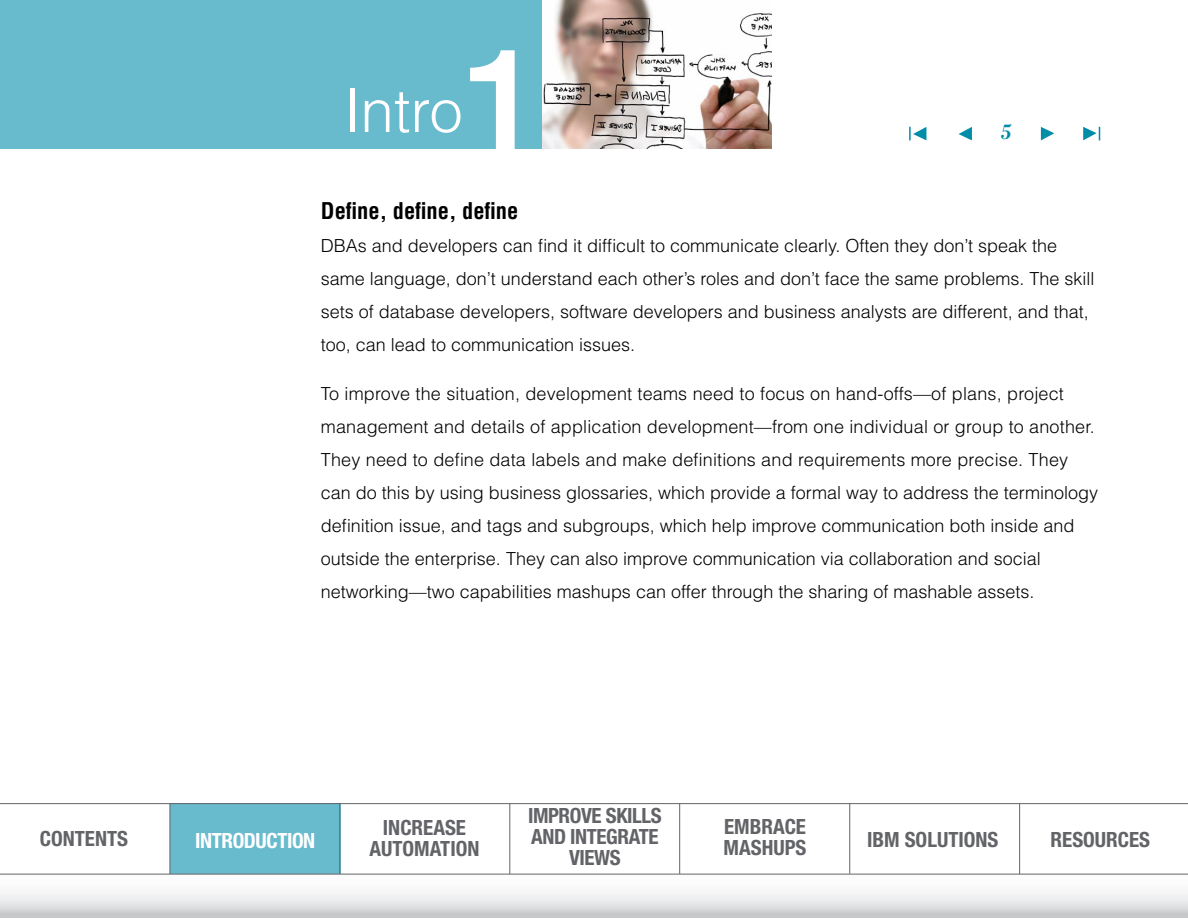
<style>
.page{position:relative;width:1188px;height:918px;background:#fff}
.page>*{position:absolute;margin:0;border:0;box-sizing:border-box;transform-origin:0 0}
.t1{font:500 150px "Helvetica Neue LT Pro";color:#fff}
.t2{font:300 60px "Helvetica";color:#fff}
.t3{font:700 condensed 22.5px "Helvetica";color:#000}
.t4{font:700 condensed 21px/21px "Helvetica Neue LT Pro";color:#636468;text-align:center}
.t5{font:700 condensed 21px/21px "Helvetica Neue LT Pro";letter-spacing:-.02em;color:#636468;text-align:center}
.t6{font:700 condensed 21px "Helvetica Neue LT Pro";letter-spacing:-.02em;color:#fff}
.t7{font:italic 500 21px "Bodoni BE";color:#008da8}
.t8{font:300 18px/33px "Helvetica";color:#000}
</style>
<div class="page">
<svg style="left:0;top:804px;width:1188px;height:114px"></svg>
<div style="left:170px;top:803px;width:170px;height:71px;background:#68bacd"></div>
<hr style="left:0;top:803px;width:1188px;height:1px;background:#636468">
<hr style="left:0;top:874px;width:1188px;height:1px;background:#636468">
<hr style="left:170px;top:804px;width:1px;height:70px;background:#636468">
<hr style="left:339px;top:804px;width:1px;height:70px;background:#636468">
<hr style="left:509px;top:804px;width:1px;height:70px;background:#636468">
<hr style="left:679px;top:804px;width:1px;height:70px;background:#636468">
<hr style="left:849px;top:803px;width:1px;height:71px;background:#636468">
<hr style="left:1019px;top:804px;width:1px;height:70px;background:#636468">
<svg style="left:1041px;top:127px;width:13px;height:13px"></svg>
<svg style="left:959px;top:127px;width:13px;height:13px"></svg>
<svg style="left:909px;top:127px;width:17px;height:13px"></svg>
<svg style="left:1083px;top:127px;width:17px;height:13px"></svg>
<div style="left:0;top:0;width:542px;height:148px;background:#68bacd"></div>
<img style="left:542px;top:0;width:229px;height:148px">
<h2 class="t2" style="left:344px;top:73px;width:120px">Intro</h2>
<h1 class="t1" style="left:462px;top:12px;width:85px">1</h1>
<p class="t7" style="left:1000px;top:120px;width:12px">5</p>
<p class="t3" style="left:321px;top:197px;width:199px">Define, define, define</p>
<p class="t8" style="left:321px;top:229px;width:775px">DBAs and developers can find it difficult to communicate clearly. Often they don’t speak the same language, don’t understand each other’s roles and don’t face the same problems. The skill sets of database developers, software developers and business analysts are different, and that, too, can lead to communication issues.</p>
<p class="t8" style="left:321px;top:377px;width:779px">To improve the situation, development teams need to focus on hand-offs—of plans, project management and details of application development—from one individual or group to another.<br>They need to define data labels and make definitions and requirements more precise. They can do this by using business glossaries, which provide a formal way to address the terminology definition issue, and tags and subgroups, which help improve communication both inside and outside the enterprise. They can also improve communication via collaboration and social networking—two capabilities mashups can offer through the sharing of mashable assets.</p>
<p class="t4" style="left:40px;top:829px;width:90px">CONTENTS</p>
<p class="t5" style="left:528px;top:805px;width:135px">IMPROVE SKILLS<br>AND INTEGRATE<br>VIEWS</p>
<p class="t4" style="left:369px;top:817px;width:112px">INCREASE<br>AUTOMATION</p>
<p class="t4" style="left:724px;top:817px;width:84px;text-align:left">EMBRACE<br>MASHUPS</p>
<p class="t6" style="left:195px;top:828px;width:122px">INTRODUCTION</p>
<p class="t4" style="left:867px;top:829px;width:133px">IBM SOLUTIONS</p>
<p class="t4" style="left:1051px;top:829px;width:101px">RESOURCES</p>
</div>
